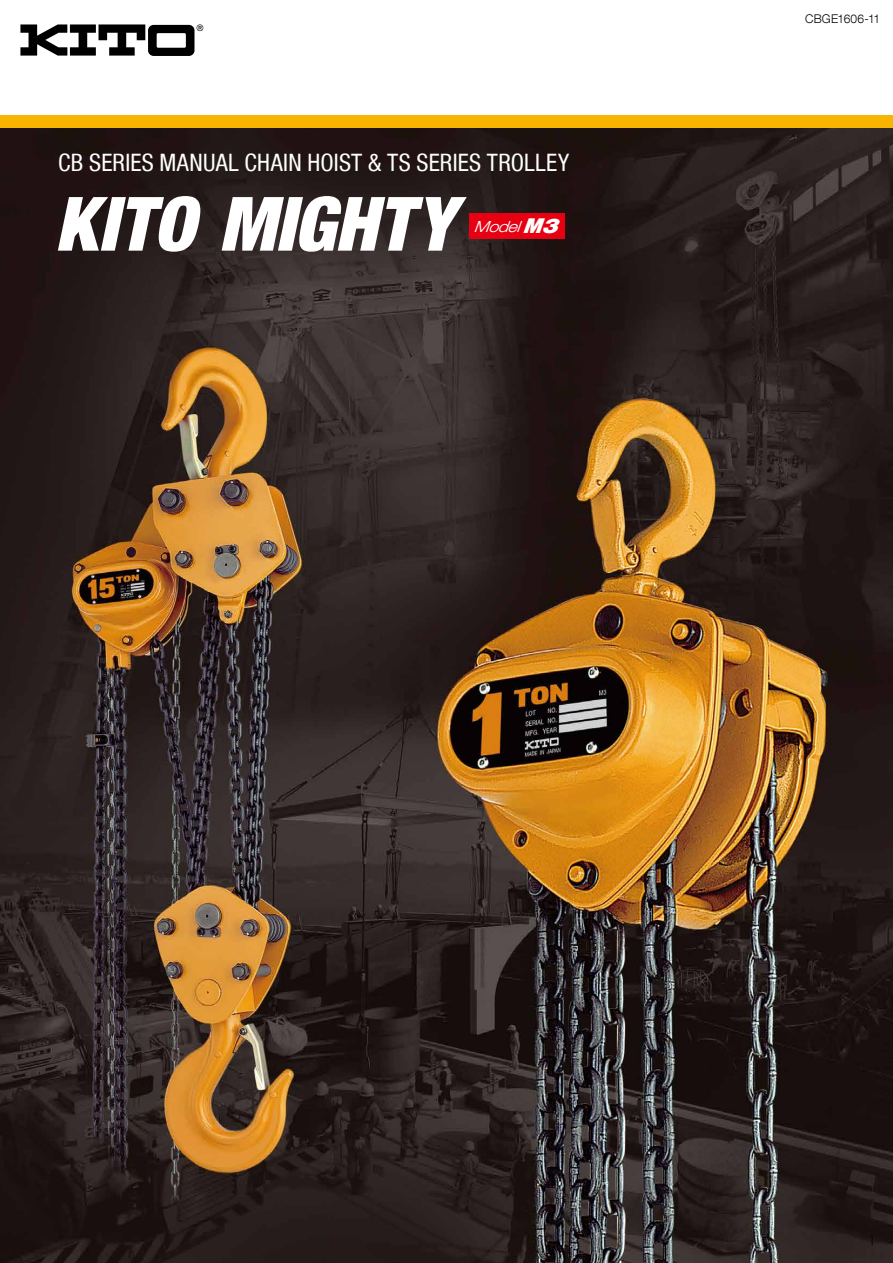
<style>
.page{position:relative;width:893px;height:1263px;background:#fff}
.page>*{position:absolute;margin:0;border:0;box-sizing:border-box;transform-origin:0 0}
.t1{font:italic 900 condensed 75px "Helvetica Neue LT Com";letter-spacing:.005em;color:#fff}
.t2{font:condensed 24px "Helvetica Neue LT Com";letter-spacing:.01em;color:#fff}
.t3{font:italic 300 15.3px "Helvetica Neue LT Com";color:#fff;scale:1.17 1}
.t4{font:300 13.5px "Futura Std";color:#000}
.t5{font:300 12px "Helvetica Neue LT Com";letter-spacing:.01em;color:#000}
.s1{font-weight:900;font-size:20.4px}
</style>
<div class="page">
<img style="left:0;top:128px;width:893px;height:1135px">
<div style="left:0;top:115px;width:893px;height:13px;background:#f8b500"></div>
<svg style="left:20px;top:24px;width:183px;height:32px"></svg>
<div style="left:470px;top:213px;width:95px;height:25px;background:#e60012"></div>
<p class="t2" style="left:58px;top:148px;width:512px">CB SERIES MANUAL CHAIN HOIST &amp; TS SERIES TROLLEY</p>
<h1 class="t1" style="left:55px;top:179px;width:401px">KITO MIGHTY</h1>
<p class="t3" style="left:474px;top:217px;width:80px">Model <span class="s1">M3</span></p>
<p class="t5" style="left:805px;top:11px;width:76px">CBGE1606-11</p>
<p class="t4" style="left:868px;top:1233px;width:10px">1</p>
</div>
